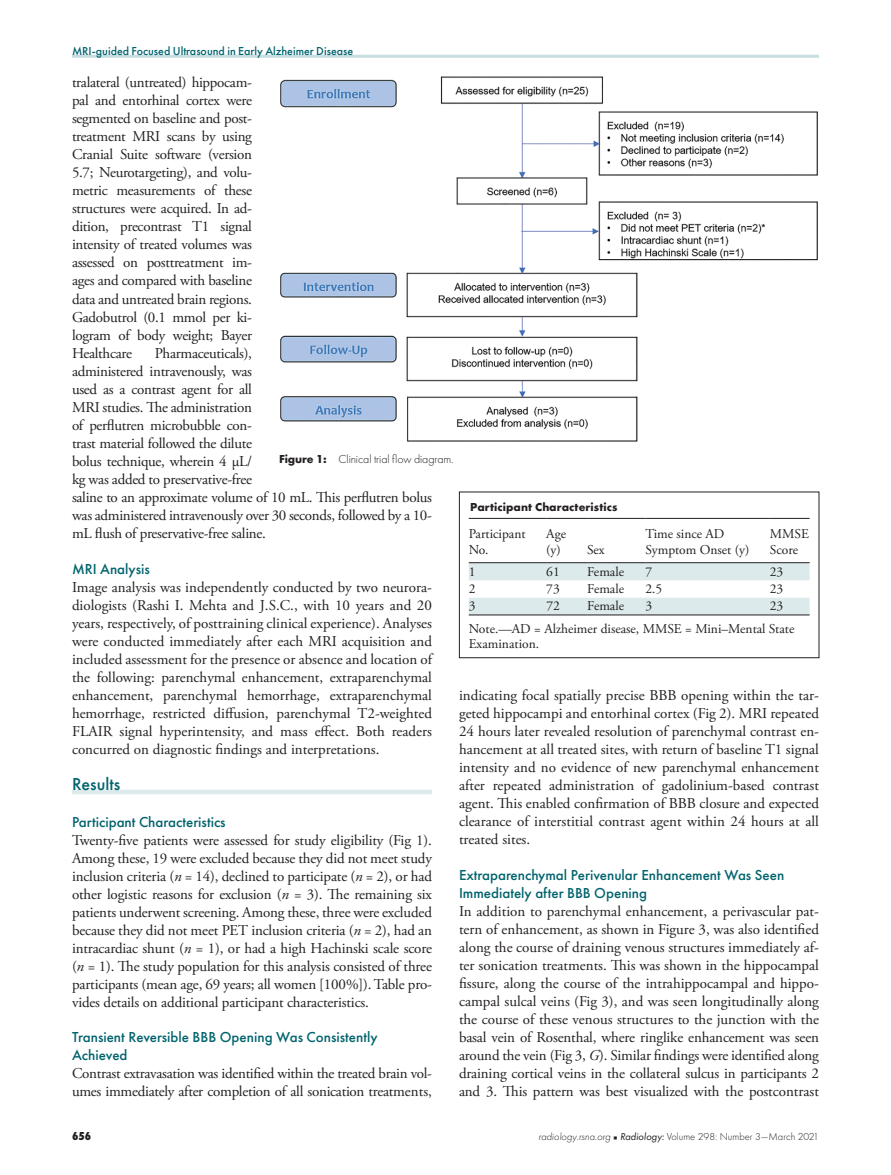
<style>
.page{position:relative;width:891px;height:1175px;background:#fff}
.page>*{position:absolute;margin:0;border:0;box-sizing:border-box;transform-origin:0 0}
.t1{font:500 18px "Futura PT";color:#00636d}
.t2{font:15px/18px "Adobe Garamond Pro";letter-spacing:-.02em;color:#231f20;text-align:justify}
.t3{font:500 15px/18px "Futura PT";color:#00636d}
.t4{font:13.5px/16.5px "Adobe Garamond Pro";color:#231f20}
.t5{font:500 12px "Futura PT";color:#00636d}
.t6{font:300 12px "Futura PT";letter-spacing:-.01em;color:#231f20}
.t7{font:700 12px "Futura PT";letter-spacing:.01em;color:#231f20}
.t8{font:800 12px "Futura PT Cond";color:#231f20}
.t9{font:300 10.5px "Futura PT";color:#231f20}
.s1{font-style:italic}
.s2{font-weight:700}
.s3{font-family:"Universal Newswith Comm Pi";font-weight:400;font-size:6px}
.s4{font-weight:400;font-style:italic}
</style>
<div class="page">
<hr style="left:72px;top:55px;width:747px;height:3px;background:#c6dee1">
<div style="left:72px;top:789px;width:360px;height:5px;background:#dceaec"></div>
<img style="left:280px;top:76px;width:538px;height:366px">
<svg style="left:469px;top:563px;width:341px;height:51px"></svg>
<hr style="left:469px;top:562px;width:77px;height:1px;background:#231f20">
<hr style="left:546px;top:562px;width:41px;height:1px;background:#231f20">
<hr style="left:587px;top:562px;width:58px;height:1px;background:#231f20">
<hr style="left:645px;top:562px;width:125px;height:1px;background:#231f20">
<hr style="left:770px;top:562px;width:40px;height:1px;background:#231f20">
<hr style="left:469px;top:614px;width:77px;height:1px;background:#231f20">
<hr style="left:546px;top:614px;width:41px;height:1px;background:#231f20">
<hr style="left:587px;top:614px;width:58px;height:1px;background:#231f20">
<hr style="left:645px;top:614px;width:125px;height:1px;background:#231f20">
<hr style="left:770px;top:614px;width:40px;height:1px;background:#231f20">
<hr style="left:469px;top:518px;width:77px;height:1px;background:#231f20">
<hr style="left:546px;top:518px;width:41px;height:1px;background:#231f20">
<hr style="left:587px;top:518px;width:58px;height:1px;background:#231f20">
<hr style="left:645px;top:518px;width:125px;height:1px;background:#231f20">
<hr style="left:770px;top:518px;width:40px;height:1px;background:#231f20">
<div style="left:459px;top:491px;width:360px;height:167px;border:1px solid #231f20"></div>
<p class="t5" style="left:72px;top:44px;width:283px">MRI-guided Focused Ultrasound in Early Alzheimer Disease</p>
<p class="t2" style="left:72px;top:74px;width:182px">tralateral (untreated) hippocam&shy;pal and entorhinal cortex were segmented on baseline and post&shy;treatment MRI scans by using Cranial Suite software (version 5.7; Neurotargeting), and volu&shy;metric measurements of these structures were acquired. In ad&shy;dition, precontrast T1 signal intensity of treated volumes was assessed on posttreatment im&shy;ages and compared with baseline data and untreated brain regions.<br>Gadobutrol (0.1 mmol per ki&shy;logram of body weight; Bayer Healthcare</p>
<p class="t2" style="left:72px;top:344px;width:362px;text-align:left;text-indent:83px">Pharmaceuticals),<br>administered intravenously, was<br>used as a contrast agent for all<br>MRI studies. The administration<br>of perflutren microbubble con-<br>trast material followed the dilute<br>bolus technique, wherein 4 µL/<br>kg was added to preservative-free<br>saline to an approximate volume of 10 mL. This perflutren bolus was administered intravenously over 30 seconds, followed by a 10- mL flush of preservative-free saline.</p>
<p class="t3" style="left:72px;top:559px;width:79px">MRI Analysis</p>
<p class="t2" style="left:72px;top:578px;width:362px">Image analysis was independently conducted by two neurora&shy;diologists (Rashi I. Mehta and J.S.C., with 10 years and 20 years, respectively, of posttraining clinical experience). Analyses were conducted immediately after each MRI acquisition and included assessment for the presence or absence and location of the following: parenchymal enhancement, extraparenchymal enhancement, parenchymal hemorrhage, extraparenchymal hemorrhage, restricted diffusion, parenchymal T2-weighted FLAIR signal hyperintensity, and mass effect. Both readers concurred on diagnostic findings and interpretations.</p>
<p class="t1" style="left:72px;top:773px;width:50px">Results</p>
<p class="t3" style="left:72px;top:813px;width:155px">Participant Characteristics</p>
<p class="t2" style="left:72px;top:832px;width:362px">Twenty-five patients were assessed for study eligibility (Fig 1).<br>Among these, 19 were excluded because they did not meet study inclusion criteria (<span class="s1">n</span> = 14), declined to participate (<span class="s1">n</span> = 2), or had other logistic reasons for exclusion (<span class="s1">n</span> = 3). The remaining six patients underwent screening. Among these, three were excluded because they did not meet PET inclusion criteria (<span class="s1">n</span> = 2), had an intracardiac shunt (<span class="s1">n</span> = 1), or had a high Hachinski scale score (<span class="s1">n</span> = 1). The study population for this analysis consisted of three participants (mean age, 69 years; all women [100%]). Table pro&shy;vides details on additional participant characteristics.</p>
<p class="t3" style="left:72px;top:1027px;width:307px">Transient Reversible BBB Opening Was Consistently<br>Achieved</p>
<p class="t2" style="left:72px;top:1064px;width:362px">Contrast extravasation was identified within the treated brain vol&shy;umes immediately after completion of all sonication treatments,</p>
<p class="t6" style="left:279px;top:452px;width:176px"><span class="s2">Figure 1:</span> Clinical trial flow diagram.</p>
<p class="t7" style="left:470px;top:499px;width:149px">Participant Characteristics</p>
<p class="t4" style="left:469px;top:526px;width:58px">Participant<br>No.</p>
<p class="t4" style="left:546px;top:526px;width:60px">Age<br>(y) Sex</p>
<p class="t4" style="left:645px;top:526px;width:106px">Time since AD<br>Symptom Onset (y)</p>
<p class="t4" style="left:770px;top:526px;width:41px">MMSE<br>Score</p>
<p class="t4" style="left:469px;top:564px;width:8px">1</p>
<p class="t4" style="left:546px;top:564px;width:15px">61</p>
<p class="t4" style="left:587px;top:564px;width:38px">Female</p>
<p class="t4" style="left:645px;top:564px;width:8px">7</p>
<p class="t4" style="left:770px;top:564px;width:15px">23</p>
<p class="t4" style="left:469px;top:581px;width:8px">2</p>
<p class="t4" style="left:546px;top:581px;width:15px">73</p>
<p class="t4" style="left:587px;top:581px;width:38px">Female</p>
<p class="t4" style="left:645px;top:581px;width:18px">2.5</p>
<p class="t4" style="left:770px;top:581px;width:15px">23</p>
<p class="t4" style="left:469px;top:598px;width:8px">3</p>
<p class="t4" style="left:546px;top:598px;width:15px">72</p>
<p class="t4" style="left:587px;top:598px;width:38px">Female</p>
<p class="t4" style="left:645px;top:598px;width:8px">3</p>
<p class="t4" style="left:469px;top:595px;width:327px;line-height:22.8px;text-indent:301px">23<br>Note.—AD = Alzheimer disease, MMSE = Mini–Mental State</p>
<p class="t4" style="left:469px;top:636px;width:72px">Examination.</p>
<p class="t2" style="left:459px;top:686px;width:362px">indicating focal spatially precise BBB opening within the tar&shy;geted hippocampi and entorhinal cortex (Fig 2). MRI repeated 24 hours later revealed resolution of parenchymal contrast en&shy;hancement at all treated sites, with return of baseline T1 signal intensity and no evidence of new parenchymal enhancement after repeated administration of gadolinium-based contrast agent. This enabled confirmation of BBB closure and expected clearance of interstitial contrast agent within 24 hours at all treated sites.</p>
<p class="t3" style="left:459px;top:866px;width:327px">Extraparenchymal Perivenular Enhancement Was Seen<br>Immediately after BBB Opening</p>
<p class="t2" style="left:459px;top:902px;width:362px">In addition to parenchymal enhancement, a perivascular pat&shy;tern of enhancement, as shown in Figure 3, was also identified along the course of draining venous structures immediately af&shy;ter sonication treatments. This was shown in the hippocampal fissure, along the course of the intrahippocampal and hippo&shy;campal sulcal veins (Fig 3), and was seen longitudinally along the course of these venous structures to the junction with the basal vein of Rosenthal, where ringlike enhancement was seen around the vein (Fig 3, <span class="s1">G</span>). Similar findings were identified along draining cortical veins in the collateral sulcus in participants 2 and 3. This pattern was best visualized with the postcontrast</p>
<p class="t8" style="left:72px;top:1129px;width:21px">656</p>
<p class="t9" style="left:539px;top:1131px;width:282px"><span class="s1">radiology.rsna.org</span> <span class="s3">n</span> <span class="s4">Radiology:</span> Volume 298: Number 3—March 2021</p>
</div>
